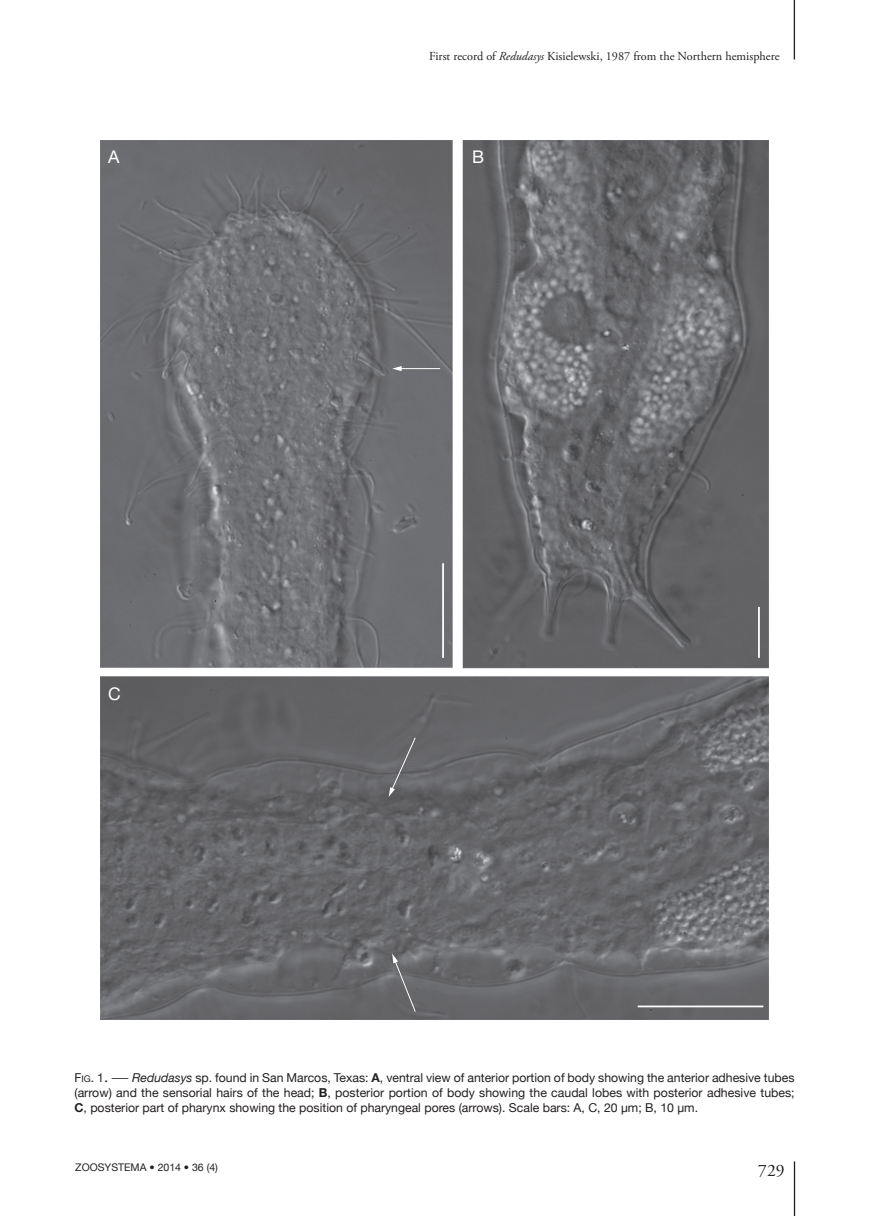
<style>
.page{position:relative;width:869px;height:1216px;background:#fff}
.page>*{position:absolute;margin:0;border:0;box-sizing:border-box;transform-origin:0 0}
.t1{font:17.5px "Adobe Garamond Pro";color:#231f20}
.t2{font:17.5px "Helvetica Neue";color:#fff}
.t3{font:12.25px/14.9px "Helvetica Neue";color:#231f20;text-align:justify}
.t4{font:12.25px "Adobe Garamond Pro";color:#231f20}
.t5{font:10.5px "Helvetica Neue";color:#231f20}
.s1{font-style:italic}
.s2{font-style:inherit}
.s3{font-size:9.1px}
.s4{font-family:"Adobe Garamond Pro";font-size:16.62px}
.s5{font-weight:700}
</style>
<div class="page">
<hr style="left:793px;top:1161px;width:1px;height:54px;background:#231f20">
<hr style="left:793px;top:0;width:1px;height:60px;background:#231f20">
<img style="left:101px;top:141px;width:666px;height:878px">
<hr style="left:400px;top:368px;width:40px;height:1px;background:#fff">
<svg style="left:392px;top:366px;width:9px;height:5px"></svg>
<hr style="left:442px;top:563px;width:1px;height:94px;background:#fff">
<hr style="left:757px;top:607px;width:2px;height:50px;background:#fff">
<svg style="left:388px;top:736px;width:28px;height:60px;background:#6d6e70"></svg>
<svg style="left:392px;top:953px;width:24px;height:59px"></svg>
<hr style="left:637px;top:1005px;width:126px;height:2px;background:#fff">
<p class="t4" style="left:429px;top:48px;width:351px">First record of <span class="s1">Redudasys</span> Kisielewski, 1987 from the Northern hemisphere</p>
<h1 class="t2" style="left:108px;top:141px;width:13px">A</h1>
<h1 class="t2" style="left:472px;top:141px;width:13px">B</h1>
<h1 class="t2" style="left:108px;top:678px;width:14px">C</h1>
<p class="t3" style="left:74px;top:1069px;width:721px"><span class="s2">F</span><span class="s3">ig</span>. 1<span class="s4">. —</span> <span class="s1">Redudasys</span> sp. found in San Marcos, Texas: <span class="s5">A</span>, ventral view of anterior portion of body showing the anterior adhesive tubes (arrow) and the sensorial hairs of the head; <span class="s5">B</span>, posterior portion of body showing the caudal lobes with posterior adhesive tubes; <span class="s5">C</span>, posterior part of pharynx showing the position of pharyngeal pores (arrows). Scale bars: A, C, 20 µm; B, 10 µm.</p>
<p class="t5" style="left:75px;top:1158px;width:144px">ZOOSYSTEMA • 2014 • 36 (4)</p>
<h1 class="t1" style="left:758px;top:1160px;width:28px">729</h1>
</div>
